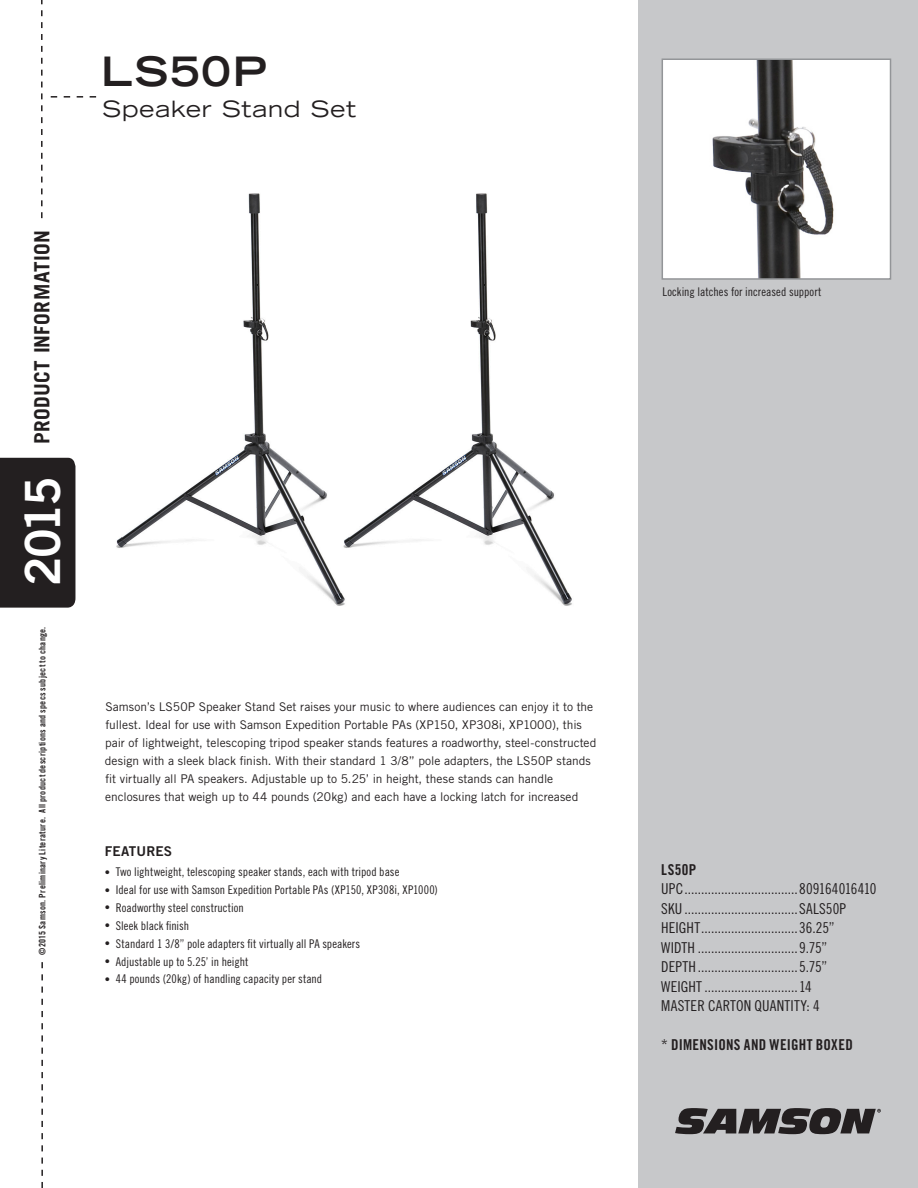
<style>
.page{position:relative;width:918px;height:1188px;background:#fff}
.page>*{position:absolute;margin:0;border:0;box-sizing:border-box;transform-origin:0 0}
.t1{font:48.6px "Trade Gothic LT Std Bd 2";color:#fff}
.Product_Name{font:700 expanded 40.5px "Trade Gothic LT Std";letter-spacing:.05em;color:#231f20}
.Sub_Head{font:expanded 22.5px "Trade Gothic LT Std";letter-spacing:.035em;color:#231f20}
.t2{font:700 21px "Trade Gothic LT Std";letter-spacing:.015em;color:#231f20}
.Captions{font:15px/19.5px "Trade Gothic LT Std Cn 18";letter-spacing:.01em;color:#231f20}
.Captions-2{font:15px "Trade Gothic LT Std Bd Cn 20";letter-spacing:.015em;color:#231f20}
.New_Product_Intro{font:13.5px "Trade Gothic LT Std Bd 2";letter-spacing:.01em;color:#231f20}
.Body_Copy{font:12px/18px "Trade Gothic LT Std";color:#231f20}
.Captions-3{font:12px "Trade Gothic LT Std Cn 18";letter-spacing:.005em;color:#231f20}
.t3{font:9px "Trade Gothic LT Std Bd Cn 20";letter-spacing:.03em;color:#231f20}
.s1{font-size:10.5px}
.s2{font-family:"Trade Gothic LT Std Bd Cn 20"}
.s3{font-family:"Trade Gothic LT Std Cn 18"}
</style>
<div class="page">
<div style="left:638px;top:0;width:280px;height:1188px;background:#c7c8ca"></div>
<svg style="left:41px;top:0;width:2px;height:218px"></svg>
<svg style="left:51px;top:96px;width:45px;height:2px"></svg>
<div style="left:0;top:458px;width:75px;height:150px;background:#231f20"></div>
<svg style="left:675px;top:1108px;width:206px;height:26px"></svg>
<svg style="left:41px;top:962px;width:2px;height:226px"></svg>
<img style="left:116px;top:193px;width:456px;height:413px">
<img style="left:665px;top:61px;width:223px;height:216px">
<div style="left:662px;top:58px;width:229px;height:222px;border:2px solid #939598"></div>
<p class="Product_Name" style="left:101px;top:45px;width:167px">LS50P</p>
<p class="Sub_Head" style="left:103px;top:95px;width:255px">Speaker Stand Set</p>
<h3 class="t2" style="left:29px;top:444px;width:215px;rotate:-90deg">PRODUCT INFORMATION</h3>
<h1 class="t1" style="left:13px;top:586px;width:111px;rotate:-90deg">2015</h1>
<p class="t3" style="left:37px;top:955px;width:330px;rotate:-90deg">©2015 Samson. Preliminary Literature. All product descriptions and specs subject to change.</p>
<p class="Body_Copy" style="left:105px;top:697px;width:493px">Samson’s LS50P Speaker Stand Set raises your music to where audiences can enjoy it to the fullest. Ideal for use with Samson Expedition Portable PAs (XP150, XP308i, XP1000), this pair of lightweight, telescoping tripod speaker stands features a roadworthy, steel-constructed design with a sleek black finish. With their standard 1 3/8” pole adapters, the LS50P stands fit virtually all PA speakers. Adjustable up to 5.25’ in height, these stands can handle enclosures that weigh up to 44 pounds (20kg) and each have a locking latch for increased</p>
<p class="New_Product_Intro" style="left:105px;top:843px;width:69px">FEATURES</p>
<p class="Captions-3" style="left:105px;top:865px;width:296px"><span class="s1">•</span> Two lightweight, telescoping speaker stands, each with tripod base</p>
<p class="Captions-3" style="left:105px;top:883px;width:335px"><span class="s1">•</span> Ideal for use with Samson Expedition Portable PAs (XP150, XP308i, XP1000)</p>
<p class="Captions-3" style="left:105px;top:900px;width:141px"><span class="s1">•</span> Roadworthy steel construction</p>
<p class="Captions-3" style="left:105px;top:918px;width:86px"><span class="s1">•</span> Sleek black finish</p>
<p class="Captions-3" style="left:105px;top:936px;width:257px"><span class="s1">•</span> Standard 1 3/8” pole adapters fit virtually all PA speakers</p>
<p class="Captions-3" style="left:105px;top:954px;width:145px"><span class="s1">•</span> Adjustable up to 5.25’ in height</p>
<p class="Captions-3" style="left:105px;top:972px;width:219px"><span class="s1">•</span> 44 pounds (20kg) of handling capacity per stand</p>
<p class="Captions-3" style="left:662px;top:284px;width:161px">Locking latches for increased support</p>
<p class="Captions" style="left:661px;top:859px;width:217px"><span class="s2">LS50P </span>UPC..................................809164016410<br>SKU ..................................SALS50P HEIGHT.............................36.25”<br>WIDTH ..............................9.75” DEPTH..............................5.75”<br>WEIGHT ............................14<br>MASTER CARTON QUANTITY: 4</p>
<p class="Captions-2" style="left:661px;top:1036px;width:193px"><span class="s3">*</span> DIMENSIONS AND WEIGHT BOXED</p>
</div>
